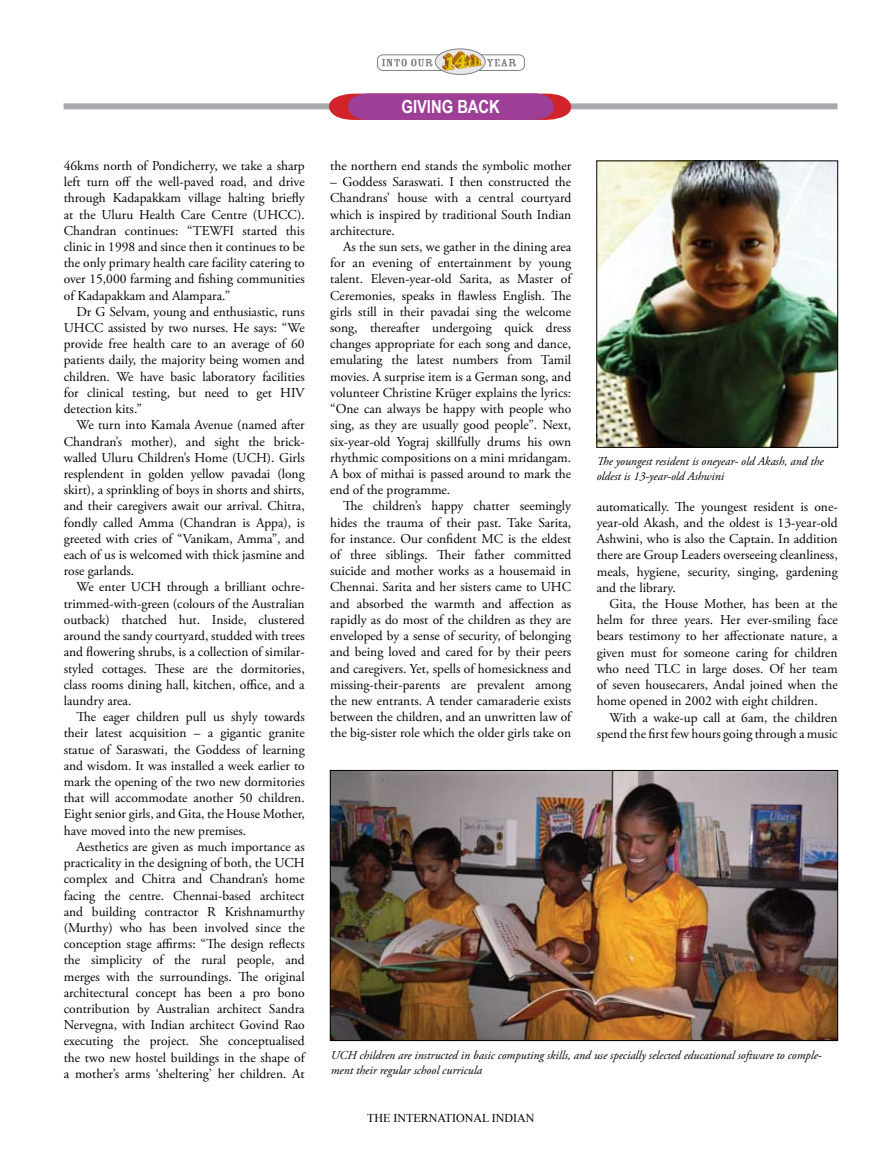
<style>
.page{position:relative;width:893px;height:1149px;background:#fff}
.page>*{position:absolute;margin:0;border:0;box-sizing:border-box;transform-origin:0 0}
.t1{font:700 18px "Arial Narrow";color:#fff}
.t2{font:13.5px/16.2px "Adobe Garamond Pro";color:#000;text-align:justify}
.t3{font:italic 12px/14.4px "Adobe Garamond Pro";color:#000}
.t4{font:12px "Times New Roman";color:#000}
</style>
<div class="page">
<img style="left:332px;top:772px;width:504px;height:266px">
<div style="left:330px;top:770px;width:508px;height:270px;border:1px solid #000"></div>
<img style="left:599px;top:163px;width:237px;height:282px">
<div style="left:597px;top:161px;width:241px;height:286px;border:1px solid #000"></div>
<div style="left:64px;top:103px;width:773px;height:6px;background:#a7a9ac"></div>
<svg style="left:329px;top:93px;width:242px;height:27px;background:#aa458c"></svg>
<div style="left:377px;top:54px;width:148px;height:17px;border:1px solid #808284;border-radius:5px"></div>
<svg style="left:382px;top:59px;width:51px;height:7px"></svg>
<svg style="left:435px;top:49px;width:50px;height:25px"></svg>
<div style="left:435px;top:48px;width:51px;height:27px;border:1px solid #808284;border-radius:50%"></div>
<svg style="left:442px;top:51px;width:74px;height:20px"></svg>
<p class="t2" style="left:64px;top:158px;width:242px">46kms north of Pondicherry, we take a sharp left turn off the well-paved road, and drive through Kadapakkam village halting briefly at the Uluru Health Care Centre (UHCC).<br>Chandran continues: “TEWFI started this clinic in 1998 and since then it continues to be the only primary health care facility catering to over 15,000 farming and fishing communities of Kadapakkam and Alampara.”</p>
<p class="t2" style="left:64px;top:304px;width:242px;text-indent:13px">Dr G Selvam, young and enthusiastic, runs UHCC assisted by two nurses. He says: “We provide free health care to an average of 60 patients daily, the majority being women and children. We have basic laboratory facilities for clinical testing, but need to get HIV detection kits.”</p>
<p class="t2" style="left:64px;top:417px;width:242px;text-indent:13px">We turn into Kamala Avenue (named after Chandran’s mother), and sight the brick&shy;walled Uluru Children’s Home (UCH). Girls resplendent in golden yellow pavadai (long skirt), a sprinkling of boys in shorts and shirts, and their caregivers await our arrival. Chitra, fondly called Amma (Chandran is Appa), is greeted with cries of “Vanikam, Amma”, and each of us is welcomed with thick jasmine and rose garlands.</p>
<p class="t2" style="left:64px;top:579px;width:242px;text-indent:13px">We enter UCH through a brilliant ochre&shy;trimmed-with-green (colours of the Australian outback) thatched hut. Inside, clustered around the sandy courtyard, studded with trees and flowering shrubs, is a collection of similar&shy;styled cottages. These are the dormitories, class rooms dining hall, kitchen, office, and a laundry area.</p>
<p class="t2" style="left:64px;top:709px;width:242px;text-indent:13px">The eager children pull us shyly towards their latest acquisition – a gigantic granite statue of Saraswati, the Goddess of learning and wisdom. It was installed a week earlier to mark the opening of the two new dormitories that will accommodate another 50 children.<br>Eight senior girls, and Gita, the House Mother, have moved into the new premises.</p>
<p class="t2" style="left:64px;top:838px;width:242px;text-indent:13px">Aesthetics are given as much importance as practicality in the designing of both, the UCH complex and Chitra and Chandran’s home facing the centre. Chennai-based architect and building contractor R Krishnamurthy (Murthy) who has been involved since the conception stage affirms: “The design reflects the simplicity of the rural people, and merges with the surroundings. The original architectural concept has been a pro bono contribution by Australian architect Sandra Nervegna, with Indian architect Govind Rao executing the project. She conceptualised the two new hostel buildings in the shape of a mother’s arms ‘sheltering’ her children. At</p>
<h1 class="t1" style="left:402px;top:93px;width:100px">GIVING BACK</h1>
<p class="t2" style="left:330px;top:158px;width:242px">the northern end stands the symbolic mother</p>
<p class="t2" style="left:330px;top:174px;width:242px">– Goddess Saraswati. I then constructed the Chandrans’ house with a central courtyard which is inspired by traditional South Indian architecture.</p>
<p class="t2" style="left:330px;top:239px;width:242px;text-indent:13px">As the sun sets, we gather in the dining area for an evening of entertainment by young talent. Eleven-year-old Sarita, as Master of Ceremonies, speaks in flawless English. The girls still in their pavadai sing the welcome song, thereafter undergoing quick dress changes appropriate for each song and dance, emulating the latest numbers from Tamil movies. A surprise item is a German song, and volunteer Christine Krüger explains the lyrics: “One can always be happy with people who sing, as they are usually good people”. Next, six-year-old Yograj skillfully drums his own rhythmic compositions on a mini mridangam.<br>A box of mithai is passed around to mark the end of the programme.</p>
<p class="t2" style="left:330px;top:498px;width:242px;text-indent:13px">The children’s happy chatter seemingly hides the trauma of their past. Take Sarita, for instance. Our confident MC is the eldest of three siblings. Their father committed suicide and mother works as a housemaid in Chennai. Sarita and her sisters came to UHC and absorbed the warmth and affection as rapidly as do most of the children as they are enveloped by a sense of security, of belonging and being loved and cared for by their peers and caregivers. Yet, spells of homesickness and missing-their-parents are prevalent among the new entrants. A tender camaraderie exists between the children, and an unwritten law of the big-sister role which the older girls take on</p>
<p class="t2" style="left:597px;top:498px;width:242px">automatically. The youngest resident is one&shy;year-old Akash, and the oldest is 13-year-old Ashwini, who is also the Captain. In addition there are Group Leaders overseeing cleanliness, meals, hygiene, security, singing, gardening and the library.</p>
<p class="t3" style="left:597px;top:454px;width:229px">The youngest resident is oneyear- old Akash, and the oldest is 13-year-old Ashwini</p>
<p class="t2" style="left:597px;top:596px;width:242px;text-indent:13px">Gita, the House Mother, has been at the helm for three years. Her ever-smiling face bears testimony to her affectionate nature, a given must for someone caring for children who need TLC in large doses. Of her team of seven housecarers, Andal joined when the home opened in 2002 with eight children.</p>
<p class="t2" style="left:597px;top:709px;width:242px;text-align:right">With a wake-up call at 6am, the children spend the first few hours going through a music</p>
<p class="t3" style="left:331px;top:1048px;width:492px">UCH children are instructed in basic computing skills, and use specially selected educational software to comple&shy;ment their regular school curricula</p>
<p class="t4" style="left:367px;top:1109px;width:169px">THE INTERNATIONAL INDIAN</p>
</div>
